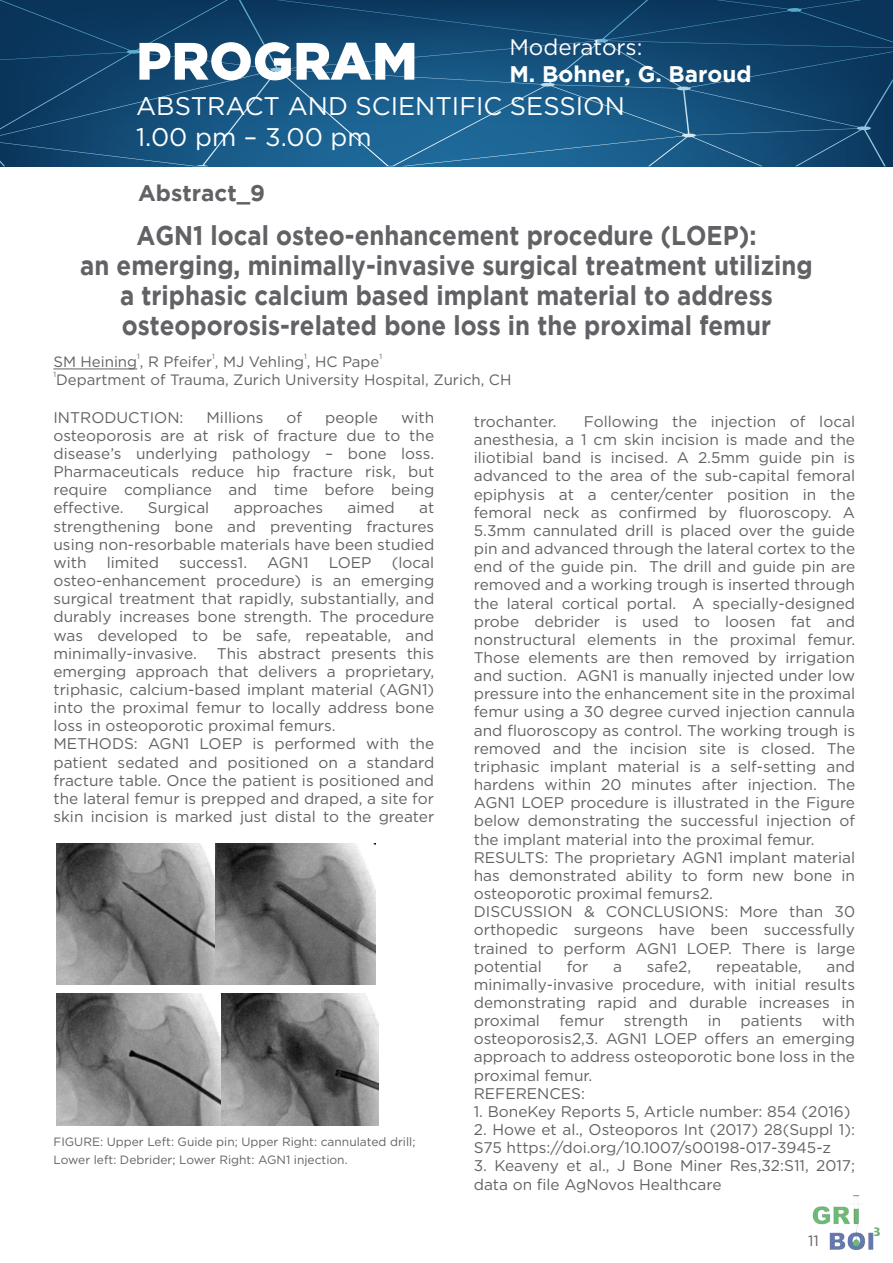
<style>
.page{position:relative;width:893px;height:1263px;background:#fff}
.page>*{position:absolute;margin:0;border:0;box-sizing:border-box;transform-origin:0 0}
.t1{font:900 52.5px "Gotham";color:#fff}
.t2{font:700 27px/30px "Gotham";color:#626266;text-align:center;scale:.89 1}
.t3{font:25.5px/30.6px "Gotham";color:#fff}
.t4{font:700 22.5px "Gotham";color:#fff}
.t5{font:22.5px "Gotham";color:#fff}
.t6{font:700 22.5px "Gotham";color:#626266}
.t7{font:15.45px/18.1px "Gotham";color:#626266}
.t8{font:15px "Gotham";color:#626266}
.t9{font:12px/18px "Gotham";color:#626266}
.t10{font:7.5px "Gotham";color:#626266}
</style>
<div class="page">
<svg style="left:0;top:0;width:893px;height:166px;background:#144c76"></svg>
<img style="left:57px;top:844px;width:318px;height:140px">
<img style="left:57px;top:993px;width:322px;height:132px">
<img style="left:812px;top:1196px;width:68px;height:53px">
<hr style="left:53px;top:369px;width:84px;height:1px;background:#626266">
<h3 class="t5" style="left:509px;top:35px;width:135px">Moderators:</h3>
<h3 class="t4" style="left:509px;top:61px;width:244px">M. Bohner, G. Baroud</h3>
<h1 class="t1" style="left:136px;top:25px;width:283px">PROGRAM</h1>
<h3 class="t3" style="left:136px;top:90px;width:490px">ABSTRACT AND SCIENTIFIC SESSION<br>1.00 pm – 3.00 pm</h3>
<h3 class="t6" style="left:138px;top:180px;width:128px">Abstract_9</h3>
<h2 class="t2" style="left:80px;top:220px;width:824px">AGN1 local osteo-enhancement procedure (LOEP):<br>an emerging, minimally-invasive surgical treatment utilizing a triphasic calcium based implant material to address osteoporosis-related bone loss in the proximal femur</h2>
<p class="t8" style="left:53px;top:353px;width:327px">SM Heining , R Pfeifer , MJ Vehling , HC Pape</p>
<p class="t10" style="left:137px;top:353px;width:4px">1</p>
<p class="t10" style="left:212px;top:353px;width:4px">1</p>
<p class="t10" style="left:304px;top:353px;width:4px">1</p>
<p class="t10" style="left:379px;top:353px;width:4px">1</p>
<p class="t10" style="left:53px;top:371px;width:4px">1</p>
<p class="t8" style="left:56px;top:371px;width:457px">Department of Trauma, Zurich University Hospital, Zurich, CH</p>
<p class="t7" style="left:53px;top:408px;width:132px">INTRODUCTION:</p>
<p class="t7" style="left:207px;top:408px;width:58px">Millions</p>
<p class="t7" style="left:286px;top:408px;width:17px">of</p>
<p class="t7" style="left:325px;top:408px;width:54px">people</p>
<p class="t7" style="left:53px;top:408px;width:382px;text-align:justify;text-indent:348px">with osteoporosis are at risk of fracture due to the disease’s underlying pathology – bone loss.<br>Pharmaceuticals reduce hip fracture risk, but require compliance and time before being effective.</p>
<p class="t7" style="left:474px;top:412px;width:383px;text-indent:110px">Following the injection of local anesthesia, a 1 cm skin incision is made and the iliotibial band is incised. A 2.5mm guide pin is advanced to the area of the sub-capital femoral epiphysis at a center/center position in the femoral neck as confirmed by fluoroscopy. A 5.3mm cannulated drill is placed over the guide pin and advanced through the lateral cortex to the end of the guide pin. The drill and guide pin are removed and a working trough is inserted through the lateral cortical portal. A specially-designed probe debrider is used to loosen fat and nonstructural elements in the proximal femur.<br>Those elements are then removed by irrigation and suction. AGN1 is manually injected under low pressure into the enhancement site in the proximal femur using a 30 degree curved injection cannula and fluoroscopy as control. The working trough is removed and the incision site is closed. The triphasic implant material is a self-setting and hardens within 20 minutes after injection. The AGN1 LOEP procedure is illustrated in the Figure below demonstrating the successful injection of the implant material into the proximal femur.<br>RESULTS: The proprietary AGN1 implant material has demonstrated ability to form new bone in osteoporotic proximal femurs2.<br>DISCUSSION &amp; CONCLUSIONS: More than 30 orthopedic surgeons have been successfully trained to perform AGN1 LOEP. There is large potential</p>
<p class="t7" style="left:474px;top:412px;width:84px">trochanter.</p>
<p class="t7" style="left:148px;top:499px;width:63px">Surgical</p>
<p class="t7" style="left:234px;top:499px;width:91px">approaches</p>
<p class="t7" style="left:348px;top:499px;width:49px">aimed</p>
<p class="t7" style="left:53px;top:499px;width:382px;text-align:justify;text-indent:366px">at strengthening bone and preventing fractures using non-resorbable materials have been studied with</p>
<p class="t7" style="left:53px;top:553px;width:382px;text-align:justify;text-indent:338px">(local osteo-enhancement procedure) is an emerging surgical treatment that rapidly, substantially, and durably increases bone strength. The procedure was developed to be safe, repeatable, and minimally-invasive.</p>
<p class="t7" style="left:107px;top:553px;width:54px">limited</p>
<p class="t7" style="left:179px;top:553px;width:70px">success1.</p>
<p class="t7" style="left:267px;top:553px;width:43px">AGN1</p>
<p class="t7" style="left:329px;top:553px;width:44px">LOEP</p>
<p class="t7" style="left:53px;top:644px;width:382px;text-indent:163px">This abstract presents this emerging approach that delivers a proprietary, triphasic, calcium-based implant material (AGN1) into the proximal femur to locally address bone loss in osteoporotic proximal femurs.<br>METHODS: AGN1 LOEP is performed with the patient sedated and positioned on a standard fracture table. Once the patient is positioned and the lateral femur is prepped and draped, a site for skin incision is marked just distal to the greater</p>
<p class="t7" style="left:567px;top:957px;width:23px">for</p>
<p class="t7" style="left:613px;top:957px;width:10px">a</p>
<p class="t7" style="left:647px;top:957px;width:46px">safe2,</p>
<p class="t7" style="left:716px;top:957px;width:87px">repeatable,</p>
<p class="t7" style="left:474px;top:957px;width:383px;text-align:justify;text-indent:353px">and minimally-invasive procedure, with initial results demonstrating rapid and durable increases in proximal</p>
<p class="t7" style="left:559px;top:1011px;width:47px">femur</p>
<p class="t7" style="left:624px;top:1011px;width:66px">strength</p>
<p class="t7" style="left:708px;top:1011px;width:15px">in</p>
<p class="t7" style="left:741px;top:1011px;width:64px">patients</p>
<p class="t7" style="left:474px;top:1011px;width:383px;text-indent:348px">with osteoporosis2,3. AGN1 LOEP offers an emerging approach to address osteoporotic bone loss in the proximal femur.<br>REFERENCES:</p>
<p class="t7" style="left:474px;top:1102px;width:378px">1. BoneKey Reports 5, Article number: 854 (2016)</p>
<p class="t7" style="left:474px;top:1120px;width:383px">2. Howe et al., Osteoporos Int (2017) 28(Suppl 1):<br>S75 https://doi.org/10.1007/s00198-017-3945-z</p>
<p class="t7" style="left:474px;top:1156px;width:383px">3. Keaveny et al., J Bone Miner Res,32:S11, 2017; data on file AgNovos Healthcare</p>
<p class="t9" style="left:53px;top:1132px;width:364px">FIGURE: Upper Left: Guide pin; Upper Right: cannulated drill;<br>Lower left: Debrider; Lower Right: AGN1 injection.</p>
<p class="t8" style="left:808px;top:1232px;width:12px">11</p>
</div>
